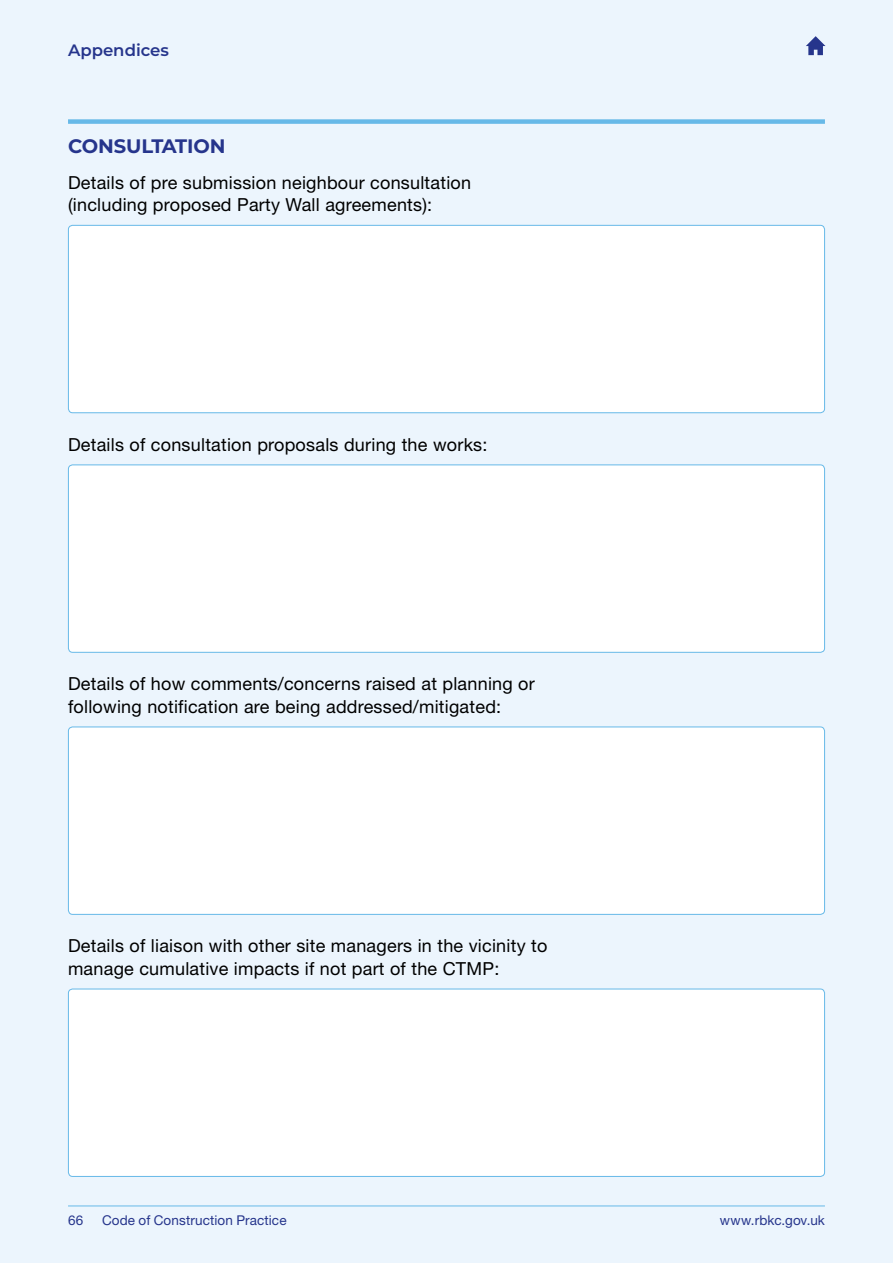
<style>
.page{position:relative;width:893px;height:1263px;background:#ecf5fd}
.page>*{position:absolute;margin:0;border:0;box-sizing:border-box;transform-origin:0 0}
.t1{font:700 19.5px "Montserrat";letter-spacing:-.01em;color:#26358c}
.t2{font:18px/22.5px "Helvetica Neue LT Std";letter-spacing:.015em;color:#000}
.t3{font:600 16.5px "Montserrat";color:#26358c}
.t4{font:13.5px "Helvetica Neue LT Std";letter-spacing:.01em;color:#26358c}
</style>
<div class="page">
<hr style="left:68px;top:1205px;width:757px;height:1px;background:#67b9e8">
<div style="left:68px;top:119px;width:757px;height:5px;background:#67b9e8"></div>
<div style="left:68px;top:225px;width:757px;height:188px;background:#fff;border-radius:4px"></div>
<div style="left:68px;top:225px;width:757px;height:188px;border:1px solid #67b9e8;border-radius:4px"></div>
<div style="left:68px;top:465px;width:757px;height:187px;background:#fff;border-radius:4px"></div>
<div style="left:68px;top:464px;width:757px;height:189px;border:1px solid #67b9e8;border-radius:4px"></div>
<div style="left:68px;top:727px;width:757px;height:187px;background:#fff;border-radius:4px"></div>
<div style="left:68px;top:726px;width:757px;height:189px;border:1px solid #67b9e8;border-radius:4px"></div>
<div style="left:68px;top:989px;width:757px;height:187px;background:#fff;border-radius:4px"></div>
<div style="left:68px;top:989px;width:757px;height:188px;border:1px solid #67b9e8;border-radius:4px"></div>
<svg style="left:806px;top:36px;width:19px;height:19px"></svg>
<p class="t3" style="left:68px;top:38px;width:102px">Appendices</p>
<p class="t1" style="left:68px;top:132px;width:159px">CONSULTATION</p>
<p class="t2" style="left:68px;top:171px;width:405px">Details of pre submission neighbour consultation (including proposed Party Wall agreements):</p>
<p class="t2" style="left:68px;top:433px;width:421px">Details of consultation proposals during the works:</p>
<p class="t2" style="left:68px;top:672px;width:468px">Details of how comments/concerns raised at planning or following notification are being addressed/mitigated:</p>
<p class="t2" style="left:68px;top:934px;width:481px">Details of liaison with other site managers in the vicinity to manage cumulative impacts if not part of the CTMP:</p>
<p class="t4" style="left:68px;top:1212px;width:17px">66</p>
<p class="t4" style="left:102px;top:1212px;width:186px">Code of Construction Practice</p>
<p class="t4" style="left:720px;top:1212px;width:106px">www.rbkc.gov.uk</p>
</div>
